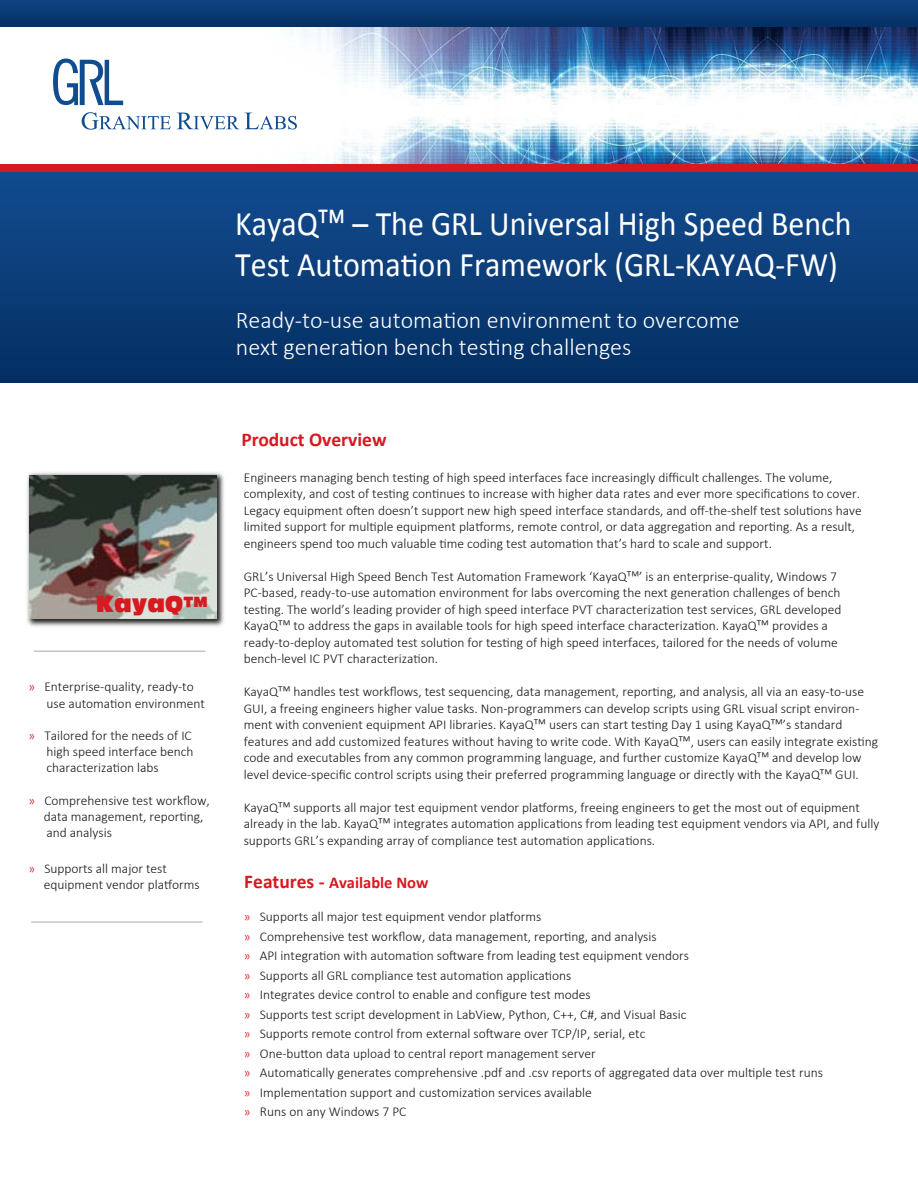
<style>
.page{position:relative;width:918px;height:1188px;background:#fff}
.page>*{position:absolute;margin:0;border:0;box-sizing:border-box;transform-origin:0 0}
.t1{font:34.5px/41.4px "Calibri";color:#fff;scale:.93 1}
.t2{font:24.3px "Antigone Compact";color:#d71920}
.t3{font:300 24px/27px "Calibri";color:#fff}
.t4{font:700 19.5px "Calibri";color:#d71920}
.t5{font:700 16.5px "Calibri";color:#d71920}
.t6{font:300 13.5px/16.5px "Calibri";color:#161616}
.s1{color:#d71920}
.s2{font-size:19.5px}
</style>
<div class="page">
<img style="left:63px;top:27px;width:855px;height:137px">
<svg style="left:82px;top:112px;width:89px;height:18px"></svg>
<svg style="left:177px;top:113px;width:62px;height:17px"></svg>
<svg style="left:245px;top:113px;width:52px;height:17px"></svg>
<svg style="left:53px;top:59px;width:70px;height:46px"></svg>
<div style="left:0;top:0;width:918px;height:27px;background:linear-gradient(to right,#093972,#093972)"></div>
<div style="left:0;top:169px;width:918px;height:213px;background:linear-gradient(to bottom,#134c90,#042f62)"></div>
<hr style="left:34px;top:651px;width:171px;height:1px;background:#a6a8ab">
<hr style="left:31px;top:922px;width:172px;height:1px;background:#a6a8ab">
<div style="left:0;top:164px;width:918px;height:8px;background:#d71920"></div>
<img style="left:27px;top:472px;width:197px;height:155px">
<img style="left:29px;top:475px;width:188px;height:144px">
<p class="t1" style="left:235px;top:202px;width:664px">KayaQTM – The GRL Universal High Speed Bench<br>Test Automation Framework (GRL-KAYAQ-FW)</p>
<p class="t3" style="left:236px;top:307px;width:505px">Ready-to-use automation environment to overcome next generation bench testing challenges</p>
<p class="t2" style="left:96px;top:587px;width:113px">KayaQ<sup>TM</sup></p>
<p class="t6" style="left:46px;top:679px;width:160px;text-indent:-18px"><span class="s1">»</span> Enterprise-quality, ready-to use automation environment</p>
<p class="t6" style="left:46px;top:727px;width:149px;text-indent:-18px"><span class="s1">»</span> Tailored for the needs of IC high speed interface bench characterization labs</p>
<p class="t6" style="left:44px;top:792px;width:168px;text-indent:-15px"><span class="s1">»</span> Comprehensive test workflow, data management, reporting, and analysis</p>
<p class="t6" style="left:44px;top:860px;width:158px;text-indent:-15px"><span class="s1">»</span> Supports all major test equipment vendor platforms</p>
<p class="t4" style="left:241px;top:426px;width:147px">Product Overview</p>
<p class="t6" style="left:244px;top:469px;width:620px">Engineers managing bench testing of high speed interfaces face increasingly difficult challenges. The volume, complexity, and cost of testing continues to increase with higher data rates and ever more specifications to cover.<br>Legacy equipment often doesn’t support new high speed interface standards, and off-the-shelf test solutions have limited support for multiple equipment platforms, remote control, or data aggregation and reporting. As a result, engineers spend too much valuable time coding test automation that’s hard to scale and support.</p>
<p class="t6" style="left:244px;top:568px;width:599px">GRL’s Universal High Speed Bench Test Automation Framework ‘KayaQTM’ is an enterprise-quality, Windows 7<br>PC-based, ready-to-use automation environment for labs overcoming the next generation challenges of bench testing. The world’s leading provider of high speed interface PVT characterization test services, GRL developed KayaQTM to address the gaps in available tools for high speed interface characterization. KayaQTM provides a ready-to-deploy automated test solution for testing of high speed interfaces, tailored for the needs of volume bench-level IC PVT characterization.</p>
<p class="t6" style="left:244px;top:684px;width:636px">KayaQTM handles test workflows, test sequencing, data management, reporting, and analysis, all via an easy-to-use GUI, a freeing engineers higher value tasks. Non-programmers can develop scripts using GRL visual script environ&shy;ment with convenient equipment API libraries. KayaQTM users can start testing Day 1 using KayaQTM’s standard features and add customized features without having to write code. With KayaQTM, users can easily integrate existing code and executables from any common programming language, and further customize KayaQTM and develop low level device-specific control scripts using their preferred programming language or directly with the KayaQTM GUI.</p>
<p class="t6" style="left:244px;top:799px;width:637px">KayaQTM supports all major test equipment vendor platforms, freeing engineers to get the most out of equipment already in the lab. KayaQTM integrates automation applications from leading test equipment vendors via API, and fully supports GRL’s expanding array of compliance test automation applications.</p>
<p class="t5" style="left:244px;top:870px;width:186px"><span class="s2">Features -</span> Available Now</p>
<p class="t6" style="left:244px;top:907px;width:580px;line-height:19.5px"><span class="s1">»</span> Supports all major test equipment vendor platforms<br><span class="s1">»</span> Comprehensive test workflow, data management, reporting, and analysis<br><span class="s1">»</span> API integration with automation software from leading test equipment vendors<br><span class="s1">»</span> Supports all GRL compliance test automation applications<br><span class="s1">»</span> Integrates device control to enable and configure test modes<br><span class="s1">»</span> Supports test script development in LabView, Python, C++, C#, and Visual Basic<br><span class="s1">»</span> Supports remote control from external software over TCP/IP, serial, etc<br><span class="s1">»</span> One-button data upload to central report management server<br><span class="s1">»</span> Automatically generates comprehensive .pdf and .csv reports of aggregated data over multiple test runs <span class="s1">»</span> Implementation support and customization services available<br><span class="s1">»</span> Runs on any Windows 7 PC</p>
</div>
